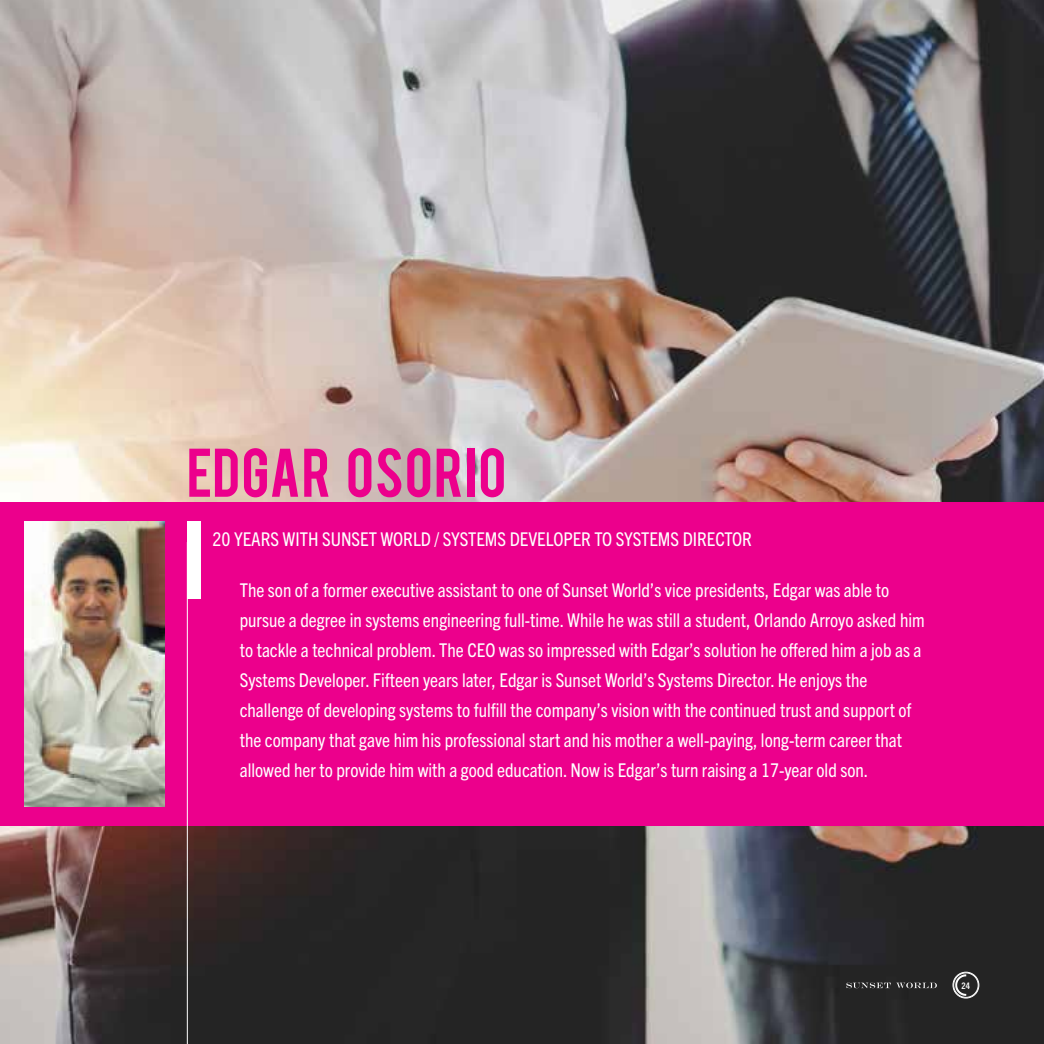
<style>
.page{position:relative;width:1044px;height:1044px;background:#fff}
.page>*{position:absolute;margin:0;border:0;box-sizing:border-box;transform-origin:0 0}
.t1{font:54px "Bebas";letter-spacing:.02em;color:#ec008c}
.t2{font:condensed 19px/30px "Trade Gothic Next LT Pro";color:#fff}
.t3{font:700 condensed 9px "Trade Gothic Next LT Pro";color:#fff}
</style>
<div class="page">
<img style="left:0;top:0;width:1044px;height:1044px">
<div style="left:1px;top:502px;width:1043px;height:324px;background:#ec008c"></div>
<img style="left:24px;top:521px;width:140px;height:285px">
<div style="left:953px;top:972px;width:26px;height:26px;border:1px solid #fff;border-radius:50%"></div>
<div style="left:954px;top:973px;width:24px;height:25px;border:1px solid #fff;border-radius:50%"></div>
<svg style="left:955px;top:974px;width:11px;height:22px"></svg>
<svg style="left:846px;top:983px;width:91px;height:5px"></svg>
<hr style="left:187px;top:542px;width:1px;height:502px;background:#fff">
<div style="left:187px;top:521px;width:14px;height:78px;background:#fff"></div>
<h1 class="t1" style="left:187px;top:433px;width:321px">EDGAR OSORIO</h1>
<p class="t2" style="left:212px;top:523px;width:541px">20 YEARS WITH SUNSET WORLD / SYSTEMS DEVELOPER TO SYSTEMS DIRECTOR</p>
<p class="t2" style="left:240px;top:574px;width:686px">The son of a former executive assistant to one of Sunset World’s vice presidents, Edgar was able to pursue a degree in systems engineering full-time. While he was still a student, Orlando Arroyo asked him to tackle a technical problem. The CEO was so impressed with Edgar’s solution he offered him a job as a Systems Developer. Fifteen years later, Edgar is Sunset World’s Systems Director. He enjoys the challenge of developing systems to fulfill the company’s vision with the continued trust and support of the company that gave him his professional start and his mother a well-paying, long-term career that allowed her to provide him with a good education. Now is Edgar’s turn raising a 17-year old son.</p>
<p class="t3" style="left:962px;top:979px;width:10px">24</p>
</div>
